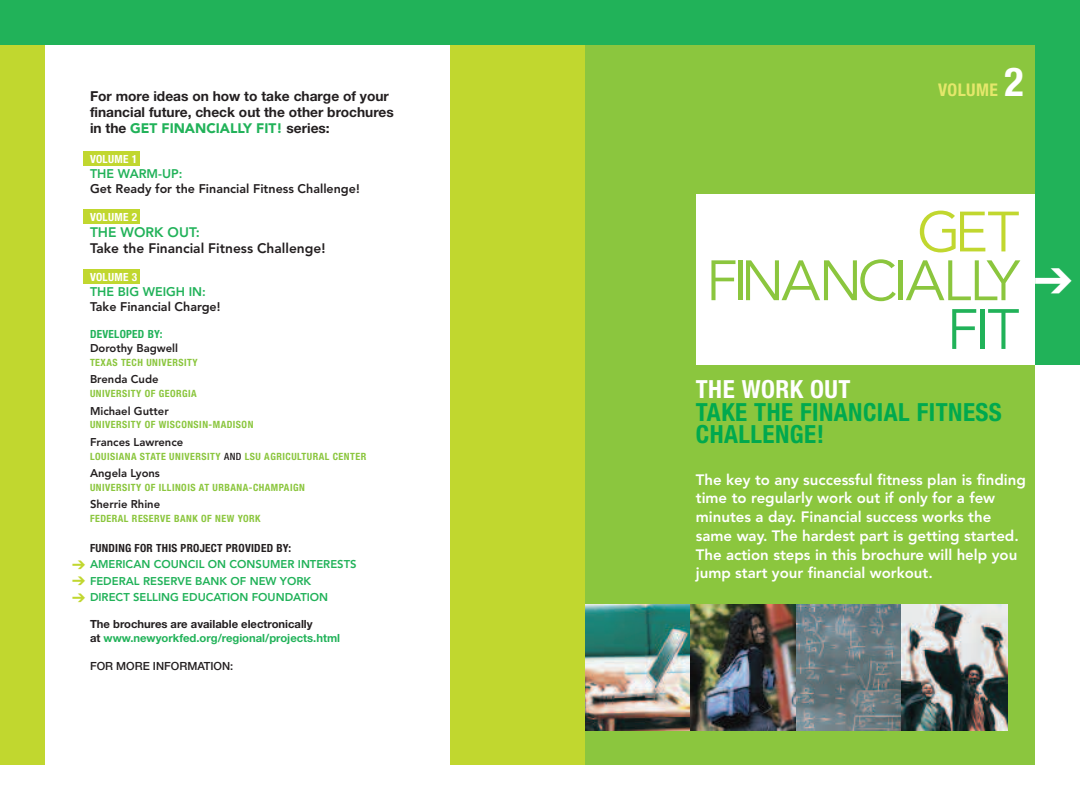
<style>
.page{position:relative;width:1080px;height:810px;background:#fff}
.page>*{position:absolute;margin:0;border:0;box-sizing:border-box;transform-origin:0 0}
.t1{font:56.25px "Avenir";letter-spacing:-.06em;color:#8bc63e}
.t2{font:56.25px "Avenir";color:#c1d72f}
.t3{font:56.25px "Avenir";color:#21b259}
.t4{font:700 condensed 40px "Helvetica Neue";color:#fff}
.t5{font:700 condensed 25px/22.5px "Helvetica Neue";letter-spacing:.02em;color:#00a94e}
.t6{font:700 condensed 25px "Helvetica Neue";letter-spacing:.02em;color:#fff}
.t7{font:700 condensed 17.5px "Helvetica Neue";letter-spacing:.025em;color:#e4e76b}
.t8{font:800 15px/18.8px "Avenir";color:#fff}
.t9{font:15px/16.2px "Zapf Dingbats ITC";color:#c1d72f;text-align:justify}
.t10{font:700 13.75px/16.2px "Helvetica Neue";color:#231f20}
.t11{font:800 13.75px "Avenir";color:#231f20}
.t12{font:900 13.75px "Avenir";color:#21b259}
.t13{font:800 13.75px "Avenir";color:#21b259}
.t14{font:800 12.5px "Avenir";color:#231f20}
.t15{font:800 12.5px "Avenir";color:#21b259}
.t16{font:800 11.25px/16.2px "Avenir";color:#21b259}
.t17{font:700 11.25px/13.8px "Helvetica Neue";color:#21b259}
.t18{font:800 11.25px "Avenir";color:#231f20}
.t19{font:700 condensed 11.25px "Helvetica Neue";letter-spacing:.025em;color:#231f20}
.t20{font:700 condensed 11.25px "Helvetica Neue";letter-spacing:.025em;color:#fff}
.t21{font:500 11.25px "Helvetica Neue";color:#231f20}
.t22{font:700 condensed 11.25px "Helvetica Neue";letter-spacing:.025em;color:#21b259}
.t23{font:700 condensed 10px "Helvetica Neue";letter-spacing:.05em;color:#8bc63e}
.s1{font-family:"Helvetica Neue";font-weight:700;color:#231f20}
.s2{font-weight:500;color:#231f20}
.s3{color:#231f20}
</style>
<div class="page">
<div style="left:0;top:45px;width:585px;height:720px;background:#c1d72f"></div>
<div style="left:45px;top:45px;width:405px;height:720px;background:#fff"></div>
<div style="left:84px;top:151px;width:56px;height:15px;background:#c1d72f"></div>
<div style="left:84px;top:209px;width:56px;height:15px;background:#c1d72f"></div>
<div style="left:84px;top:269px;width:56px;height:15px;background:#c1d72f"></div>
<div style="left:1035px;top:45px;width:45px;height:320px;background:#21b259"></div>
<div style="left:585px;top:45px;width:450px;height:720px;background:#8bc63e"></div>
<div style="left:0;top:0;width:1080px;height:45px;background:#21b259"></div>
<div style="left:696px;top:194px;width:339px;height:171px;background:#fff"></div>
<img style="left:585px;top:604px;width:106px;height:127px">
<img style="left:691px;top:604px;width:105px;height:127px">
<svg style="left:796px;top:604px;width:106px;height:127px;background:#6d7e85"></svg>
<img style="left:902px;top:604px;width:106px;height:127px">
<p class="t10" style="left:90px;top:89px;width:305px">For more ideas on how to take charge of your financial future, check out the other brochures</p>
<p class="t12" style="left:90px;top:123px;width:241px"><span class="s1">in the</span> GET FINANCIALLY FIT! <span class="s1">series:</span></p>
<p class="t20" style="left:90px;top:155px;width:49px">VOLUME 1</p>
<p class="t15" style="left:90px;top:169px;width:94px">THE WARM-UP:</p>
<p class="t14" style="left:90px;top:184px;width:271px">Get Ready for the Financial Fitness Challenge!</p>
<p class="t20" style="left:90px;top:213px;width:49px">VOLUME 2</p>
<p class="t13" style="left:90px;top:227px;width:111px">THE WORK OUT:</p>
<p class="t11" style="left:90px;top:243px;width:237px">Take the Financial Fitness Challenge!</p>
<p class="t20" style="left:90px;top:273px;width:49px">VOLUME 3</p>
<p class="t15" style="left:90px;top:286px;width:117px">THE BIG WEIGH IN:</p>
<p class="t14" style="left:90px;top:301px;width:132px">Take Financial Charge!</p>
<p class="t22" style="left:90px;top:330px;width:74px">DEVELOPED BY:</p>
<p class="t18" style="left:90px;top:344px;width:90px">Dorothy Bagwell</p>
<p class="t23" style="left:90px;top:359px;width:109px">TEXAS TECH UNIVERSITY</p>
<p class="t18" style="left:90px;top:375px;width:70px">Brenda Cude</p>
<p class="t23" style="left:90px;top:390px;width:108px">UNIVERSITY OF GEORGIA</p>
<p class="t18" style="left:90px;top:406px;width:80px">Michael Gutter</p>
<p class="t23" style="left:90px;top:421px;width:165px">UNIVERSITY OF WISCONSIN-MADISON</p>
<p class="t18" style="left:90px;top:437px;width:95px">Frances Lawrence</p>
<p class="t23" style="left:90px;top:453px;width:278px">LOUISIANA STATE UNIVERSITY <span class="s2">AND</span> LSU AGRICULTURAL CENTER</p>
<p class="t18" style="left:90px;top:469px;width:71px">Angela Lyons</p>
<p class="t23" style="left:90px;top:484px;width:216px">UNIVERSITY OF ILLINOIS AT URBANA-CHAMPAIGN</p>
<p class="t18" style="left:90px;top:500px;width:72px">Sherrie Rhine</p>
<p class="t23" style="left:90px;top:515px;width:172px">FEDERAL RESERVE BANK OF NEW YORK</p>
<p class="t19" style="left:90px;top:544px;width:203px">FUNDING FOR THIS PROJECT PROVIDED BY:</p>
<p class="t16" style="left:90px;top:557px;width:268px">AMERICAN COUNCIL ON CONSUMER INTERESTS<br>FEDERAL RESERVE BANK OF NEW YORK<br>DIRECT SELLING EDUCATION FOUNDATION</p>
<p class="t17" style="left:90px;top:619px;width:252px"><span class="s3">The brochures are available electronically<br>at</span> www.newyorkfed.org/regional/projects.html</p>
<p class="t21" style="left:90px;top:662px;width:145px">FOR MORE INFORMATION:</p>
<p class="t9" style="left:72px;top:557px;width:15px">➔ ➔ ➔</p>
<h2 class="t4" style="left:1005px;top:67px;width:21px">2</h2>
<p class="t7" style="left:938px;top:84px;width:61px">VOLUME</p>
<h1 class="t2" style="left:917px;top:209px;width:104px">GET</h1>
<h1 class="t1" style="left:706px;top:258px;width:315px">FINANCIALLY</h1>
<h1 class="t3" style="left:947px;top:306px;width:74px">FIT</h1>
<h3 class="t6" style="left:696px;top:381px;width:156px">THE WORK OUT</h3>
<h3 class="t5" style="left:696px;top:403px;width:308px">TAKE THE FINANCIAL FITNESS<br>CHALLENGE!</h3>
<p class="t8" style="left:696px;top:471px;width:332px">The key to any successful fitness plan is finding time to regularly work out if only for a few minutes a day. Financial success works the same way. The hardest part is getting started.<br>The action steps in this brochure will help you jump start your financial workout.</p>
</div>
